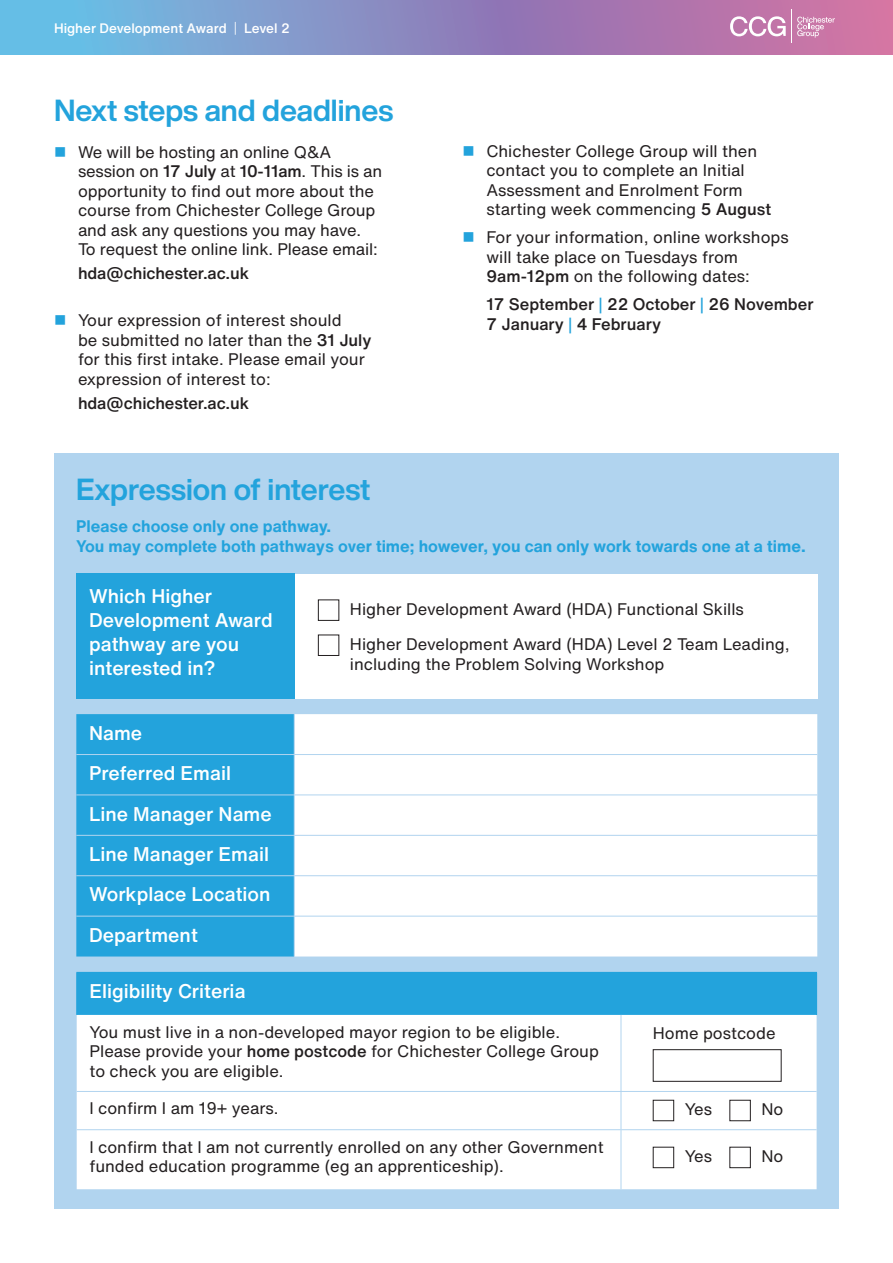
<style>
.page{position:relative;width:893px;height:1263px;background:#fff}
.page>*{position:absolute;margin:0;border:0;box-sizing:border-box;transform-origin:0 0}
.Sub_headings{font:700 30px "Helvetica Now Display";color:#23a3dc}
.Main_copy_2{font:500 19.5px/24px "Helvetica Now Text";color:#fff}
.Main_copy_2-2{font:16.5px/19.5px "Helvetica Now Text";color:#231f20}
.Sub_headings-2{font:700 16.5px/19.5px "Helvetica Now Text";color:#23a3dc}
.Main_copy_2-3{font:500 16.5px/19.5px "Helvetica Now Text";letter-spacing:-.01em;color:#231f20}
.Page_header{font:500 13.5px "Helvetica Now Text";color:#fff}
.s1{font-weight:300}
.s2{color:#23a3dc}
.s3{font-weight:500}
.s4{font-weight:400;color:#23a3dc}
</style>
<div class="page">
<div style="left:54px;top:454px;width:785px;height:755px;background:#b1d4ef"></div>
<svg style="left:0;top:0;width:893px;height:54px;background:#928ec1"></svg>
<div style="left:76px;top:573px;width:219px;height:125px;background:#23a3dc"></div>
<div style="left:76px;top:714px;width:218px;height:242px;background:#23a3dc"></div>
<div style="left:295px;top:714px;width:522px;height:242px;background:#fff"></div>
<hr style="left:76px;top:754px;width:218px;height:1px;background:#b1d4ef">
<hr style="left:294px;top:754px;width:523px;height:1px;background:#b1d4ef">
<hr style="left:76px;top:794px;width:218px;height:1px;background:#b1d4ef">
<hr style="left:294px;top:794px;width:523px;height:1px;background:#b1d4ef">
<hr style="left:76px;top:835px;width:218px;height:1px;background:#b1d4ef">
<hr style="left:294px;top:835px;width:523px;height:1px;background:#b1d4ef">
<hr style="left:76px;top:875px;width:218px;height:1px;background:#b1d4ef">
<hr style="left:294px;top:875px;width:523px;height:1px;background:#b1d4ef">
<hr style="left:76px;top:916px;width:218px;height:1px;background:#b1d4ef">
<hr style="left:294px;top:916px;width:523px;height:1px;background:#b1d4ef">
<div style="left:77px;top:972px;width:740px;height:43px;background:#23a3dc"></div>
<div style="left:77px;top:1015px;width:740px;height:174px;background:#fff"></div>
<hr style="left:76px;top:972px;width:545px;height:1px;background:#23a3dc">
<hr style="left:76px;top:973px;width:1px;height:42px;background:#23a3dc">
<hr style="left:621px;top:1015px;width:1px;height:76px;background:#b1d4ef">
<hr style="left:77px;top:1091px;width:544px;height:1px;background:#b1d4ef">
<hr style="left:621px;top:1091px;width:196px;height:1px;background:#b1d4ef">
<hr style="left:621px;top:1092px;width:1px;height:37px;background:#b1d4ef">
<hr style="left:77px;top:1129px;width:544px;height:1px;background:#b1d4ef">
<hr style="left:621px;top:1129px;width:196px;height:1px;background:#b1d4ef">
<hr style="left:621px;top:1130px;width:1px;height:59px;background:#b1d4ef">
<div style="left:653px;top:1100px;width:21px;height:21px;border:1px solid #231f20"></div>
<div style="left:653px;top:1049px;width:128px;height:33px;border:1px solid #231f20"></div>
<div style="left:653px;top:1147px;width:21px;height:21px;border:1px solid #231f20"></div>
<div style="left:729px;top:1100px;width:22px;height:21px;border:1px solid #231f20"></div>
<div style="left:729px;top:1147px;width:22px;height:21px;border:1px solid #231f20"></div>
<hr style="left:792px;top:10px;width:1px;height:33px;background:#fff">
<svg style="left:730px;top:16px;width:56px;height:20px"></svg>
<svg style="left:797px;top:17px;width:38px;height:21px"></svg>
<div style="left:296px;top:574px;width:522px;height:124px;background:#fff"></div>
<div style="left:318px;top:599px;width:21px;height:22px;border:1px solid #231f20"></div>
<div style="left:318px;top:635px;width:21px;height:21px;border:1px solid #231f20"></div>
<p class="Page_header" style="left:54px;top:18px;width:237px">Higher Development Award <span class="s1">|</span> Level 2</p>
<p class="Sub_headings" style="left:54px;top:90px;width:341px">Next steps and deadlines</p>
<p class="Main_copy_2-2" style="left:78px;top:142px;width:306px;text-indent:-24px"><span class="s2">■</span> We will be hosting an online Q&amp;A session on <span class="s3">17 July</span> at <span class="s3">10-11am</span>. This is an opportunity to find out more about the course from Chichester College Group and ask any questions you may have.<br>To request the online link. Please email:</p>
<p class="Main_copy_2-3" style="left:78px;top:263px;width:173px">hda@chichester.ac.uk</p>
<p class="Main_copy_2-2" style="left:78px;top:310px;width:295px;text-indent:-24px"><span class="s2">■</span> Your expression of interest should<br>be submitted no later than the <span class="s3">31 July </span>for this first intake. Please email your expression of interest to:</p>
<p class="Main_copy_2-3" style="left:78px;top:393px;width:173px">hda@chichester.ac.uk</p>
<p class="Main_copy_2-2" style="left:486px;top:141px;width:286px;text-indent:-24px"><span class="s2">■</span> Chichester College Group will then contact you to complete an Initial Assessment and Enrolment Form starting week commencing <span class="s3">5 August</span></p>
<p class="Main_copy_2-2" style="left:486px;top:227px;width:304px;text-indent:-24px"><span class="s2">■</span> For your information, online workshops will take place on Tuesdays from<br><span class="s3">9am-12pm</span> on the following dates:</p>
<p class="Main_copy_2-3" style="left:486px;top:294px;width:329px">17 September <span class="s4">|</span> 22 October <span class="s4">|</span> 26 November<br>7 January <span class="s4">|</span> 4 February</p>
<p class="Sub_headings" style="left:76px;top:468px;width:296px">Expression of interest</p>
<p class="Sub_headings-2" style="left:76px;top:516px;width:731px">Please choose only one pathway.<br>You may complete both pathways over time; however, you can only work towards one at a time.</p>
<p class="Main_copy_2" style="left:89px;top:584px;width:185px">Which Higher<br>Development Award pathway are you interested in?</p>
<p class="Main_copy_2-2" style="left:350px;top:599px;width:395px">Higher Development Award (HDA) Functional Skills</p>
<p class="Main_copy_2-2" style="left:350px;top:634px;width:441px">Higher Development Award (HDA) Level 2 Team Leading, including the Problem Solving Workshop</p>
<p class="Main_copy_2" style="left:89px;top:720px;width:55px">Name</p>
<p class="Main_copy_2" style="left:89px;top:761px;width:143px">Preferred Email</p>
<p class="Main_copy_2" style="left:89px;top:801px;width:184px">Line Manager Name</p>
<p class="Main_copy_2" style="left:89px;top:841px;width:182px">Line Manager Email</p>
<p class="Main_copy_2" style="left:89px;top:882px;width:183px">Workplace Location</p>
<p class="Main_copy_2" style="left:89px;top:922px;width:110px">Department</p>
<p class="Main_copy_2" style="left:89px;top:978px;width:158px">Eligibility Criteria</p>
<p class="Main_copy_2-2" style="left:89px;top:1022px;width:511px">You must live in a non-developed mayor region to be eligible.<br>Please provide your <span class="s3">home postcode</span> for Chichester College Group to check you are eligible.</p>
<p class="Main_copy_2-2" style="left:89px;top:1098px;width:191px">I confirm I am 19+ years.</p>
<p class="Main_copy_2-2" style="left:89px;top:1136px;width:516px">I confirm that I am not currently enrolled on any other Government funded education programme (eg an apprenticeship).</p>
<p class="Main_copy_2-2" style="left:653px;top:1023px;width:124px">Home postcode</p>
<p class="Main_copy_2-2" style="left:685px;top:1099px;width:29px">Yes</p>
<p class="Main_copy_2-2" style="left:685px;top:1146px;width:29px">Yes</p>
<p class="Main_copy_2-2" style="left:761px;top:1099px;width:23px">No</p>
<p class="Main_copy_2-2" style="left:761px;top:1146px;width:23px">No</p>
</div>
